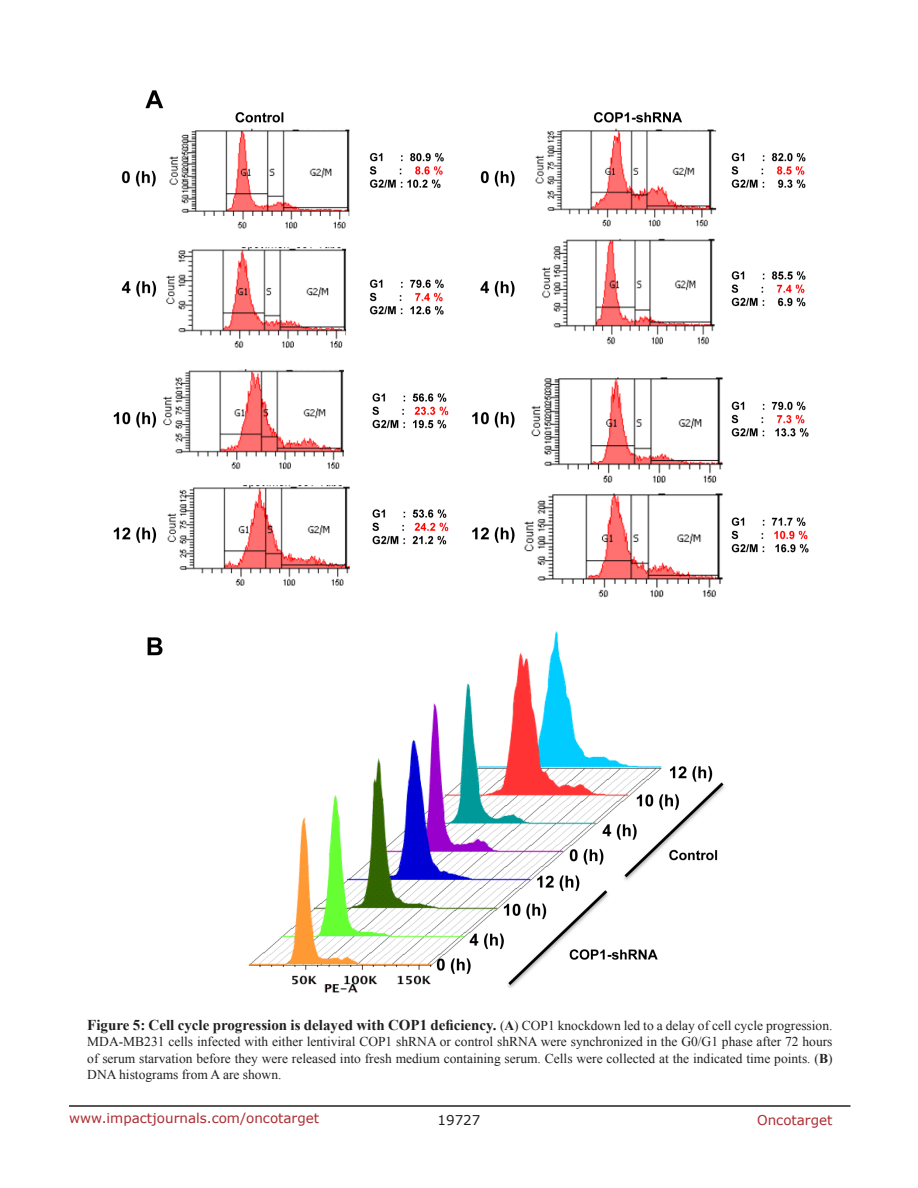
<style>
.page{position:relative;width:918px;height:1188px;background:#fff}
.page>*{position:absolute;margin:0;border:0;box-sizing:border-box;transform-origin:0 0}
.FigureText{font:700 15px "Times New Roman";color:#221f22}
.FigureText-2{font:13.5px/16.2px "Times New Roman";color:#221f22;text-align:justify}
.t1{font:13.5px "Verdana";color:#ac2b31}
.t2{font:13.5px "Verdana";color:#221f22}
.s1{font-weight:400;font-size:13.5px}
.s2{font-size:13.5px}
.s3{font-weight:700}
</style>
<div class="page">
<hr style="left:69px;top:1105px;width:781px;height:2px;background:#231f20">
<img style="left:113px;top:90px;width:696px;height:903px">
<p class="FigureText" style="left:87px;top:1015px;width:747px">Figure 5: Cell cycle progression is delayed with COP1 deficiency. <span class="s1">(</span><span class="s2">A</span><span class="s1">) COP1 knockdown led to a delay of cell cycle progression.</span></p>
<p class="FigureText-2" style="left:87px;top:1034px;width:747px">MDA-MB231 cells infected with either lentiviral COP1 shRNA or control shRNA were synchronized in the G0/G1 phase after 72 hours of serum starvation before they were released into fresh medium containing serum. Cells were collected at the indicated time points. (<span class="s3">B</span>)<br>DNA histograms from A are shown.</p>
<p class="t1" style="left:69px;top:1109px;width:252px">www.impactjournals.com/oncotarget</p>
<p class="t2" style="left:438px;top:1111px;width:44px">19727</p>
<p class="t1" style="left:757px;top:1111px;width:77px">Oncotarget</p>
</div>
